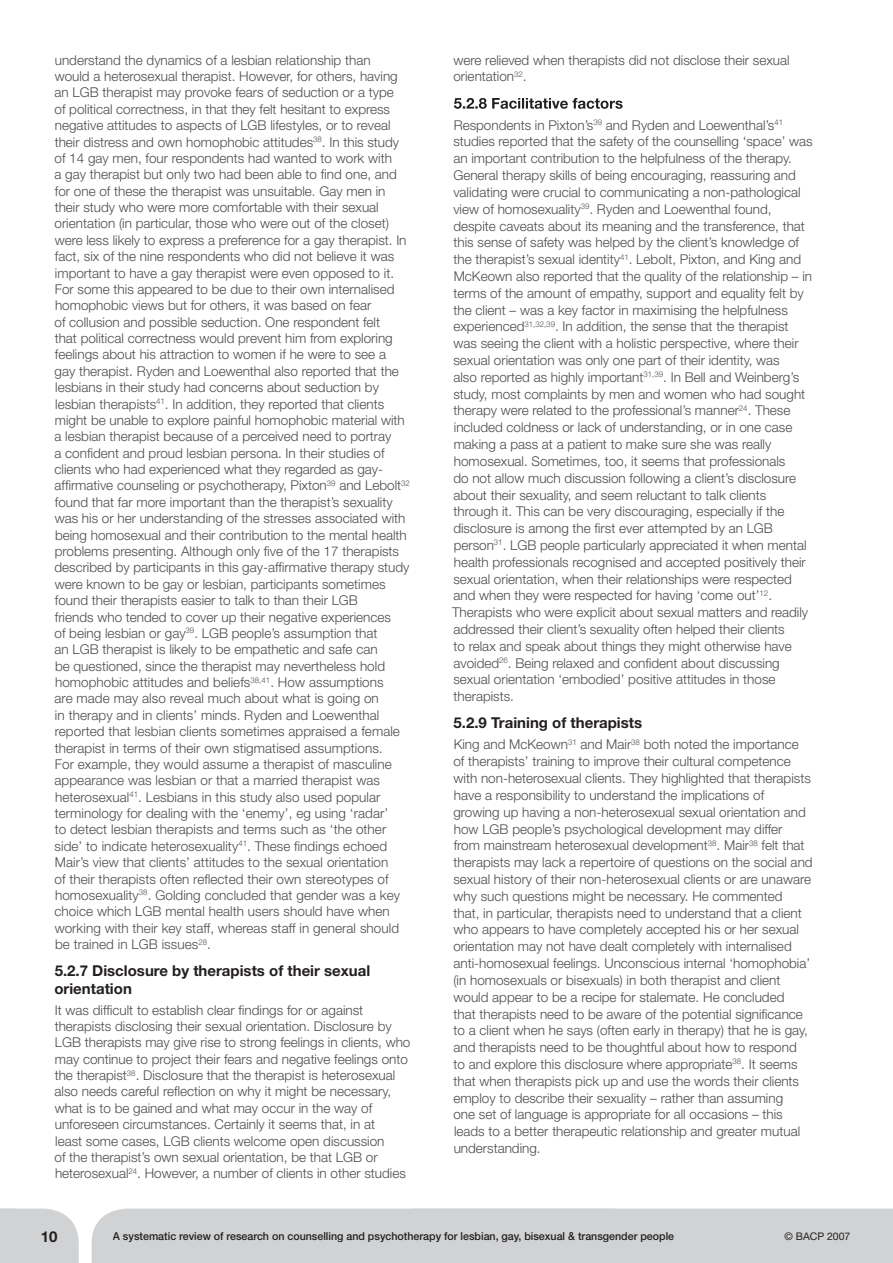
<style>
.page{position:relative;width:893px;height:1263px;background:#fff}
.page>*{position:absolute;margin:0;border:0;box-sizing:border-box;transform-origin:0 0}
.t1{font:700 15px/18.1px "Helvetica Neue";color:#231f20}
.t2{font:300 13.5px/16.4px "Helvetica Neue";color:#4b4c4d}
.t3{font:500 10.95px "Helvetica Neue";color:#231f20}
.t4{font:10.5px "Helvetica Neue";color:#231f20}
</style>
<div class="page">
<div style="left:413px;top:1208px;width:480px;height:55px;background:#d1d2d4"></div>
<svg style="left:16px;top:1208px;width:63px;height:55px;background:#d5d6d7"></svg>
<div style="left:0;top:1208px;width:16px;height:55px;background:#d1d2d4"></div>
<div style="left:92px;top:1208px;width:582px;height:55px;background:#d1d2d4"></div>
<div style="left:42px;top:1231px;width:15px;height:11px;background:#d1d2d4"></div>
<svg style="left:454px;top:98px;width:169px;height:11px"></svg>
<p class="t2" style="left:54px;top:51px;width:357px">understand the dynamics of a lesbian relationship than<br>would a heterosexual therapist. However, for others, having an LGB therapist may provoke fears of seduction or a type<br>of political correctness, in that they felt hesitant to express negative attitudes to aspects of LGB lifestyles, or to reveal their distress and own homophobic attitudes<sup>38</sup>. In this study of 14 gay men, four respondents had wanted to work with<br>a gay therapist but only two had been able to find one, and for one of these the therapist was unsuitable. Gay men in their study who were more comfortable with their sexual orientation (in particular, those who were out of the closet) were less likely to express a preference for a gay therapist. In fact, six of the nine respondents who did not believe it was important to have a gay therapist were even opposed to it.<br>For some this appeared to be due to their own internalised homophobic views but for others, it was based on fear<br>of collusion and possible seduction. One respondent felt<br>that political correctness would prevent him from exploring feelings about his attraction to women if he were to see a<br>gay therapist. Ryden and Loewenthal also reported that the lesbians in their study had concerns about seduction by lesbian therapists<sup>41</sup>. In addition, they reported that clients might be unable to explore painful homophobic material with a lesbian therapist because of a perceived need to portray<br>a confident and proud lesbian persona. In their studies of clients who had experienced what they regarded as gay&shy;affirmative counseling or psychotherapy, Pixton<sup>39</sup> and Lebolt<sup>32 </sup>found that far more important than the therapist’s sexuality was his or her understanding of the stresses associated with being homosexual and their contribution to the mental health problems presenting. Although only five of the 17 therapists described by participants in this gay-affirmative therapy study were known to be gay or lesbian, participants sometimes found their therapists easier to talk to than their LGB<br>friends who tended to cover up their negative experiences<br>of being lesbian or gay<sup>39</sup>. LGB people’s assumption that<br>an LGB therapist is likely to be empathetic and safe can<br>be questioned, since the therapist may nevertheless hold homophobic attitudes and beliefs<sup>38,41</sup>. How assumptions<br>are made may also reveal much about what is going on<br>in therapy and in clients’ minds. Ryden and Loewenthal reported that lesbian clients sometimes appraised a female therapist in terms of their own stigmatised assumptions.<br>For example, they would assume a therapist of masculine appearance was lesbian or that a married therapist was heterosexual<sup>41</sup>. Lesbians in this study also used popular terminology for dealing with the ‘enemy’, eg using ‘radar’<br>to detect lesbian therapists and terms such as ‘the other side’ to indicate heterosexuality<sup>41</sup>. These findings echoed Mair’s view that clients’ attitudes to the sexual orientation<br>of their therapists often reflected their own stereotypes of homosexuality<sup>38</sup>. Golding concluded that gender was a key choice which LGB mental health users should have when working with their key staff, whereas staff in general should be trained in LGB issues<sup>28</sup>.</p>
<p class="t1" style="left:54px;top:961px;width:317px">5.2.7 Disclosure by therapists of their sexual orientation</p>
<p class="t2" style="left:55px;top:1001px;width:357px">It was difficult to establish clear findings for or against therapists disclosing their sexual orientation. Disclosure by LGB therapists may give rise to strong feelings in clients, who may continue to project their fears and negative feelings onto the therapist<sup>38</sup>. Disclosure that the therapist is heterosexual also needs careful reflection on why it might be necessary, what is to be gained and what may occur in the way of unforeseen circumstances. Certainly it seems that, in at<br>least some cases, LGB clients welcome open discussion<br>of the therapist’s own sexual orientation, be that LGB or heterosexual<sup>24</sup>. However, a number of clients in other studies</p>
<p class="t2" style="left:453px;top:51px;width:338px;line-height:16.8px">were relieved when therapists did not disclose their sexual orientation<sup>32</sup>.</p>
<p class="t2" style="left:452px;top:116px;width:362px;line-height:16.8px">Respondents in Pixton’s<sup>39</sup> and Ryden and Loewenthal’s<sup>41 </sup>studies reported that the safety of the counselling ‘space’ was an important contribution to the helpfulness of the therapy.<br>General therapy skills of being encouraging, reassuring and validating were crucial to communicating a non-pathological view of homosexuality<sup>39</sup>. Ryden and Loewenthal found, despite caveats about its meaning and the transference, that this sense of safety was helped by the client’s knowledge of the therapist’s sexual identity<sup>41</sup>. Lebolt, Pixton, and King and McKeown also reported that the quality of the relationship – in terms of the amount of empathy, support and equality felt by the client – was a key factor in maximising the helpfulness experienced<sup>31,32,39</sup>. In addition, the sense that the therapist was seeing the client with a holistic perspective, where their sexual orientation was only one part of their identity, was<br>also reported as highly important<sup>31,39</sup>. In Bell and Weinberg’s study, most complaints by men and women who had sought therapy were related to the professional’s manner<sup>24</sup>. These included coldness or lack of understanding, or in one case making a pass at a patient to make sure she was really homosexual. Sometimes, too, it seems that professionals<br>do not allow much discussion following a client’s disclosure about their sexuality, and seem reluctant to talk clients through it. This can be very discouraging, especially if the disclosure is among the first ever attempted by an LGB person<sup>31</sup>. LGB people particularly appreciated it when mental health professionals recognised and accepted positively their sexual orientation, when their relationships were respected and when they were respected for having ‘come out’<sup>12</sup>.<br>Therapists who were explicit about sexual matters and readily addressed their client’s sexuality often helped their clients<br>to relax and speak about things they might otherwise have avoided<sup>26</sup>. Being relaxed and confident about discussing sexual orientation ‘embodied’ positive attitudes in those therapists.</p>
<p class="t1" style="left:454px;top:714px;width:190px">5.2.9 Training of therapists</p>
<p class="t2" style="left:453px;top:736px;width:361px;line-height:16.8px">King and McKeown<sup>31</sup> and Mair<sup>38</sup> both noted the importance of therapists’ training to improve their cultural competence with non-heterosexual clients. They highlighted that therapists have a responsibility to understand the implications of growing up having a non-heterosexual sexual orientation and how LGB people’s psychological development may differ<br>from mainstream heterosexual development<sup>38</sup>. Mair<sup>38</sup> felt that therapists may lack a repertoire of questions on the social and sexual history of their non-heterosexual clients or are unaware why such questions might be necessary. He commented<br>that, in particular, therapists need to understand that a client who appears to have completely accepted his or her sexual orientation may not have dealt completely with internalised anti-homosexual feelings. Unconscious internal ‘homophobia’ (in homosexuals or bisexuals) in both therapist and client would appear to be a recipe for stalemate. He concluded<br>that therapists need to be aware of the potential significance to a client when he says (often early in therapy) that he is gay, and therapists need to be thoughtful about how to respond<br>to and explore this disclosure where appropriate<sup>38</sup>. It seems that when therapists pick up and use the words their clients employ to describe their sexuality – rather than assuming<br>one set of language is appropriate for all occasions – this leads to a better therapeutic relationship and greater mutual understanding.</p>
<p class="t1" style="left:41px;top:1227px;width:18px">10</p>
<p class="t3" style="left:113px;top:1229px;width:563px">A systematic review of research on counselling and psychotherapy for lesbian, gay, bisexual &amp; transgender people</p>
<p class="t4" style="left:784px;top:1230px;width:67px">© BACP 2007</p>
</div>
